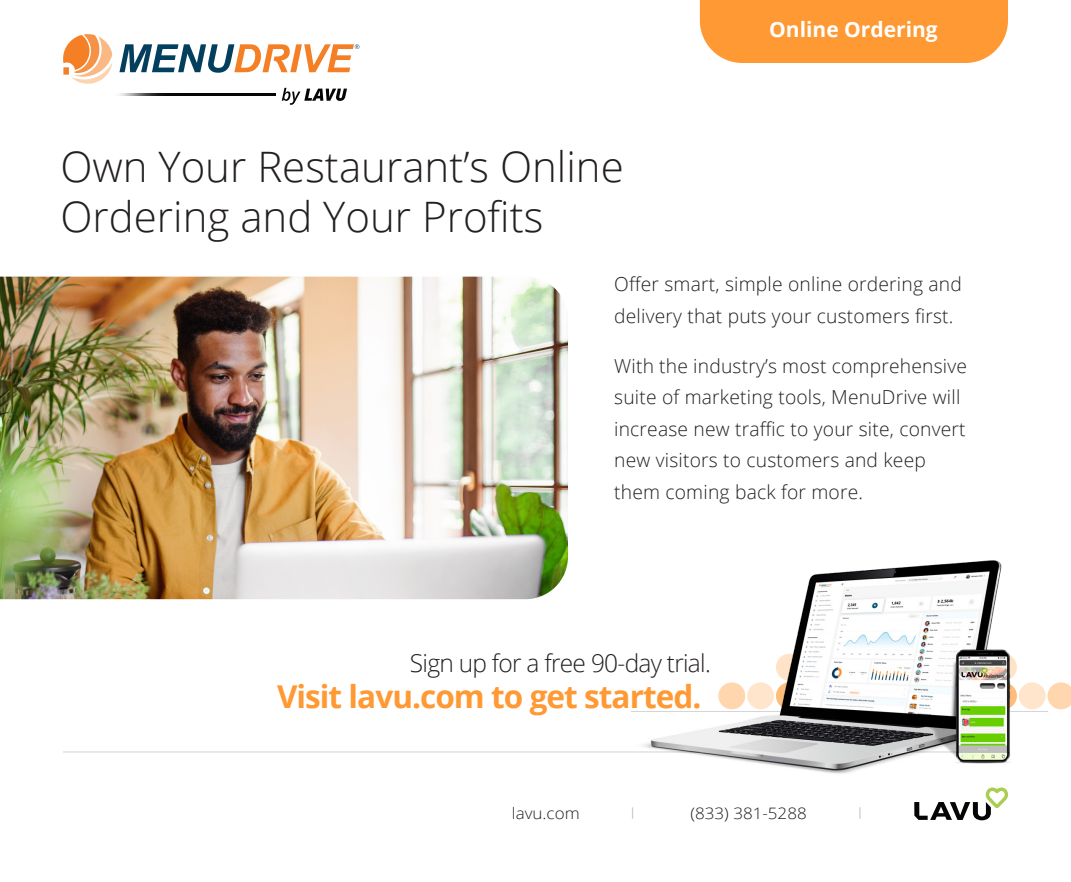
<style>
.page{position:relative;width:1071px;height:882px;background:#fff}
.page>*{position:absolute;margin:0;border:0;box-sizing:border-box;transform-origin:0 0}
.t1{font:300 42px/50.4px "Open Sans";color:#231f20}
.t2{font:700 31.5px "Open Sans";letter-spacing:-.03em;color:#f93}
.t3{font:300 24.5px "Open Sans";letter-spacing:-.03em;color:#231f20}
.t4{font:700 21px "Open Sans";color:#fff}
.t5{font:300 19.25px/31.5px "Open Sans";letter-spacing:.01em;color:#231f20}
.t6{font:300 15.75px "Open Sans";color:#231f20;scale:1.08 1}
.t7{font:300 11.38px "Open Sans";color:#b2b3b7;scale:1.5 1}
</style>
<div class="page">
<div style="left:700px;top:0;width:308px;height:63px;background:#f93"></div>
<img style="left:0;top:277px;width:568px;height:322px">
<svg style="left:1048px;top:682px;width:23px;height:27px"></svg>
<img style="left:632px;top:560px;width:415px;height:235px">
<hr style="left:63px;top:752px;width:637px;height:1px;background:#d1d2d4">
<hr style="left:909px;top:752px;width:47px;height:1px;background:#d1d2d4">
<svg style="left:63px;top:34px;width:49px;height:50px"></svg>
<svg style="left:282px;top:88px;width:65px;height:17px"></svg>
<svg style="left:119px;top:44px;width:240px;height:29px"></svg>
<img style="left:119px;top:94px;width:156px;height:2px">
<svg style="left:914px;top:788px;width:94px;height:32px"></svg>
<p class="t1" style="left:60px;top:140px;width:565px">Own Your Restaurant’s Online<br>Ordering and Your Profits</p>
<p class="t4" style="left:769px;top:15px;width:170px">Online Ordering</p>
<p class="t5" style="left:614px;top:268px;width:349px">Offer smart, simple online ordering and delivery that puts your customers first.</p>
<p class="t5" style="left:614px;top:349px;width:354px">With the industry’s most comprehensive suite of marketing tools, MenuDrive will increase new traffic to your site, convert new visitors to customers and keep them coming back for more.</p>
<p class="t3" style="left:410px;top:646px;width:302px">Sign up for a free 90-day trial.</p>
<p class="t2" style="left:277px;top:675px;width:426px">Visit lavu.com to get started.</p>
<p class="t6" style="left:512px;top:802px;width:64px">lavu.com</p>
<p class="t7" style="left:628px;top:804px;width:8px">|</p>
<p class="t6" style="left:691px;top:802px;width:109px">(833) 381-5288</p>
<p class="t7" style="left:855px;top:804px;width:8px">|</p>
</div>
